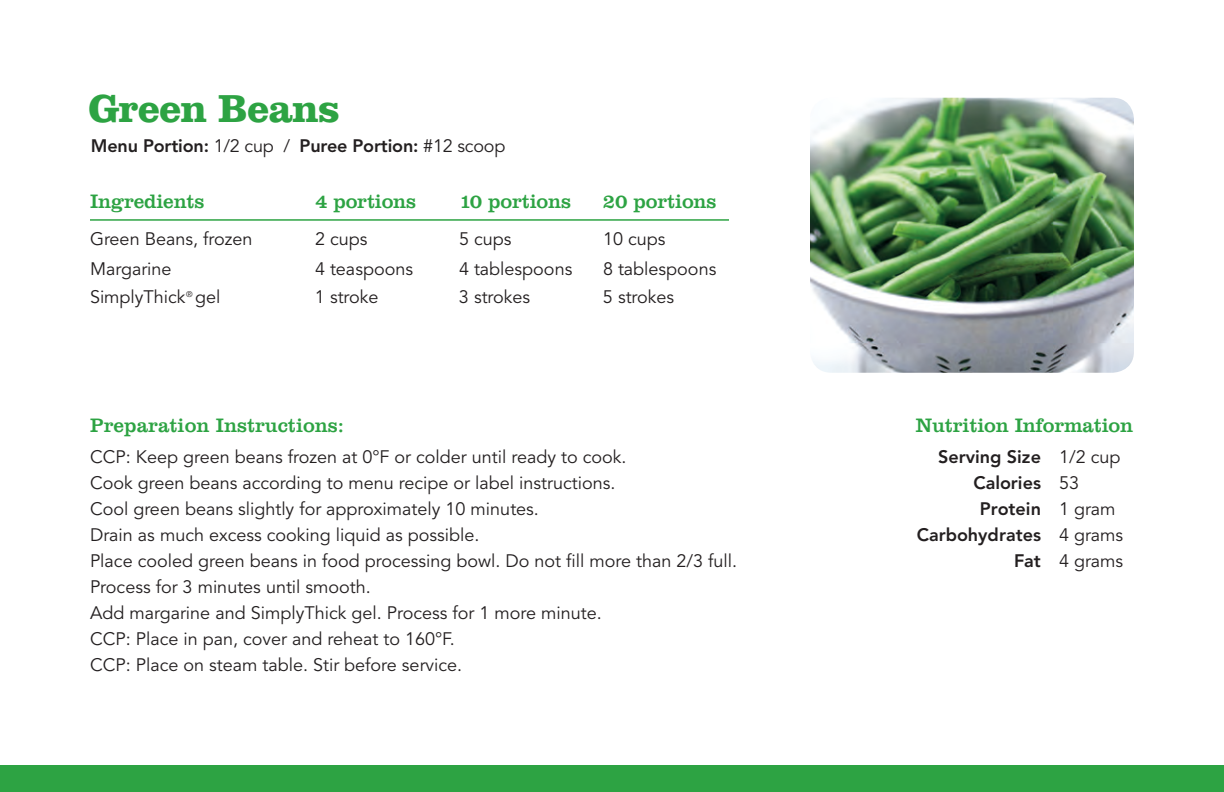
<style>
.page{position:relative;width:1224px;height:792px;background:#fff}
.page>*{position:absolute;margin:0;border:0;box-sizing:border-box;transform-origin:0 0}
.t1{font:700 40px "Clarendon BT";letter-spacing:-.02em;color:#2da343}
.t2{font:20px "Clarendon BT";letter-spacing:-.01em;color:#2da343}
.t3{font:18px/26px "Avenir";color:#231f20}
.t4{font:800 18px "Avenir";color:#231f20}
.s1{font-weight:400}
.s2{font-weight:800}
</style>
<div class="page">
<div style="left:0;top:765px;width:1224px;height:27px;background:#2da343"></div>
<hr style="left:90px;top:219px;width:225px;height:2px;background:#2da343">
<hr style="left:315px;top:219px;width:144px;height:2px;background:#2da343">
<hr style="left:459px;top:219px;width:144px;height:2px;background:#2da343">
<hr style="left:603px;top:219px;width:126px;height:2px;background:#2da343">
<img style="left:810px;top:98px;width:324px;height:275px">
<h1 class="t1" style="left:88px;top:84px;width:254px">Green Beans</h1>
<p class="t4" style="left:91px;top:135px;width:416px">Menu Portion: <span class="s1">1/2 cup /</span> Puree Portion: <span class="s1">#12 scoop</span></p>
<p class="t2" style="left:90px;top:189px;width:116px">Ingredients</p>
<p class="t2" style="left:315px;top:189px;width:103px">4 portions</p>
<p class="t2" style="left:459px;top:189px;width:114px">10 portions</p>
<p class="t2" style="left:603px;top:189px;width:115px">20 portions</p>
<p class="t3" style="left:90px;top:226px;width:164px">Green Beans, frozen</p>
<p class="t3" style="left:315px;top:226px;width:54px">2 cups</p>
<p class="t3" style="left:459px;top:226px;width:54px">5 cups</p>
<p class="t3" style="left:603px;top:226px;width:64px">10 cups</p>
<p class="t3" style="left:90px;top:256px;width:83px">Margarine</p>
<p class="t3" style="left:315px;top:256px;width:100px">4 teaspoons</p>
<p class="t3" style="left:459px;top:256px;width:115px">4 tablespoons</p>
<p class="t3" style="left:603px;top:256px;width:115px">8 tablespoons</p>
<p class="t3" style="left:90px;top:285px;width:132px">SimplyThick<sup>®</sup> gel</p>
<p class="t3" style="left:315px;top:285px;width:65px">1 stroke</p>
<p class="t3" style="left:459px;top:285px;width:73px">3 strokes</p>
<p class="t3" style="left:603px;top:285px;width:73px">5 strokes</p>
<p class="t2" style="left:90px;top:413px;width:256px">Preparation Instructions:</p>
<p class="t3" style="left:90px;top:444px;width:649px">CCP: Keep green beans frozen at 0°F or colder until ready to cook.<br>Cook green beans according to menu recipe or label instructions.<br>Cool green beans slightly for approximately 10 minutes.<br>Drain as much excess cooking liquid as possible.<br>Place cooled green beans in food processing bowl. Do not fill more than 2/3 full.<br>Process for 3 minutes until smooth.<br>Add margarine and SimplyThick gel. Process for 1 more minute.<br>CCP: Place in pan, cover and reheat to 160°F.<br>CCP: Place on steam table. Stir before service.</p>
<p class="t2" style="left:916px;top:413px;width:219px">Nutrition Information</p>
<p class="t4" style="left:938px;top:446px;width:184px">Serving Size <span class="s1">1/2 cup</span></p>
<p class="t4" style="left:973px;top:472px;width:107px">Calories <span class="s1">53</span></p>
<p class="t4" style="left:980px;top:498px;width:137px">Protein <span class="s1">1 gram</span></p>
<p class="t4" style="left:917px;top:524px;width:208px">Carbohydrates <span class="s1">4 grams</span></p>
<p class="t3" style="left:1014px;top:548px;width:111px"><span class="s2">Fat</span> 4 grams</p>
</div>
